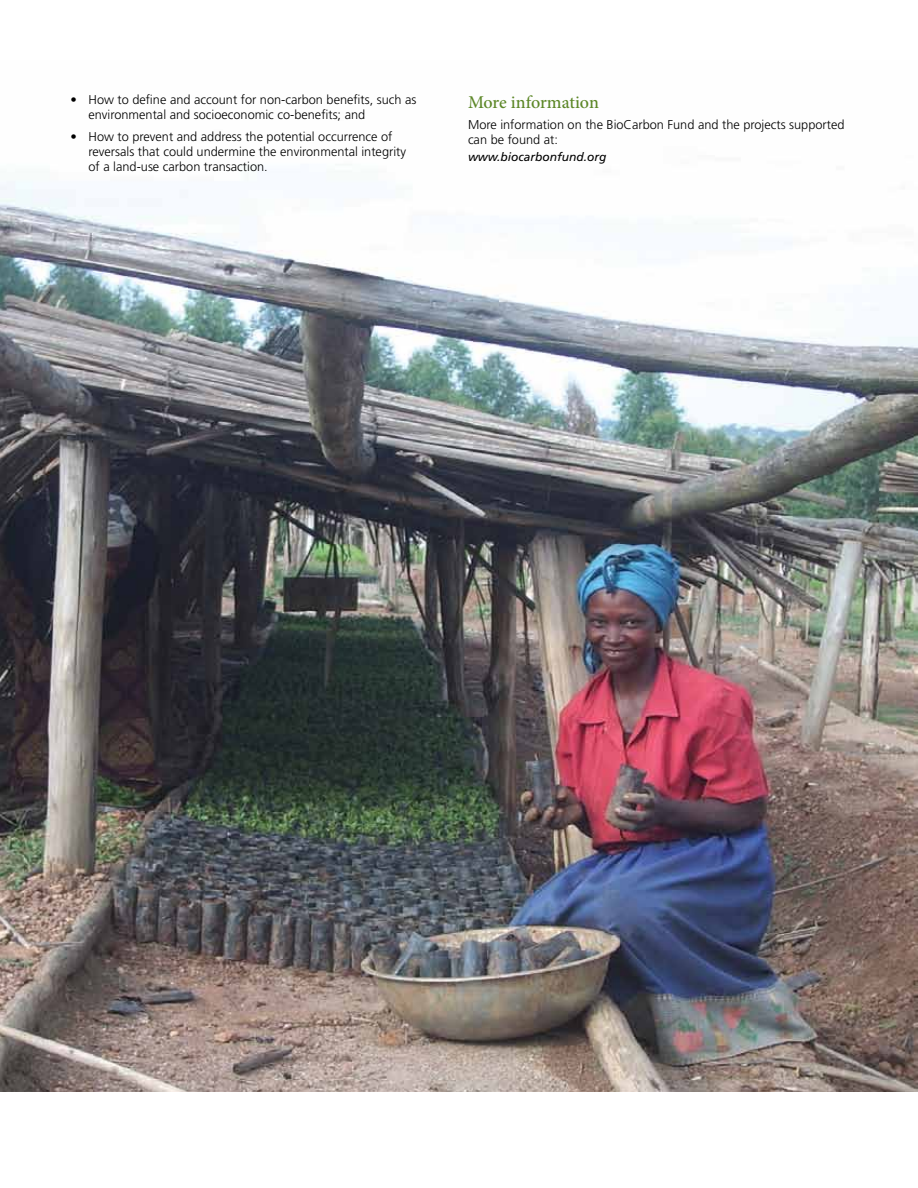
<style>
.page{position:relative;width:918px;height:1188px;background:#fff}
.page>*{position:absolute;margin:0;border:0;box-sizing:border-box;transform-origin:0 0}
.t1{font:500 18px "Minion Pro";letter-spacing:-.01em;color:#5c8727}
.t2{font:300 12.75px/15px "Frutiger";color:#000}
.t3{font:italic 12px "Frutiger";color:#000}
</style>
<div class="page">
<img style="left:0;top:181px;width:918px;height:910px">
<p class="t2" style="left:89px;top:92px;width:330px;text-indent:-18px">• How to define and account for non-carbon benefits, such as environmental and socioeconomic co-benefits; and</p>
<p class="t2" style="left:89px;top:129px;width:319px;text-indent:-18px">• How to prevent and address the potential occurrence of reversals that could undermine the environmental integrity of a land-use carbon transaction.</p>
<h1 class="t1" style="left:468px;top:90px;width:132px">More information</h1>
<p class="t2" style="left:468px;top:118px;width:378px">More information on the BioCarbon Fund and the projects supported can be found at:</p>
<p class="t3" style="left:468px;top:150px;width:140px">www.biocarbonfund.org</p>
</div>
